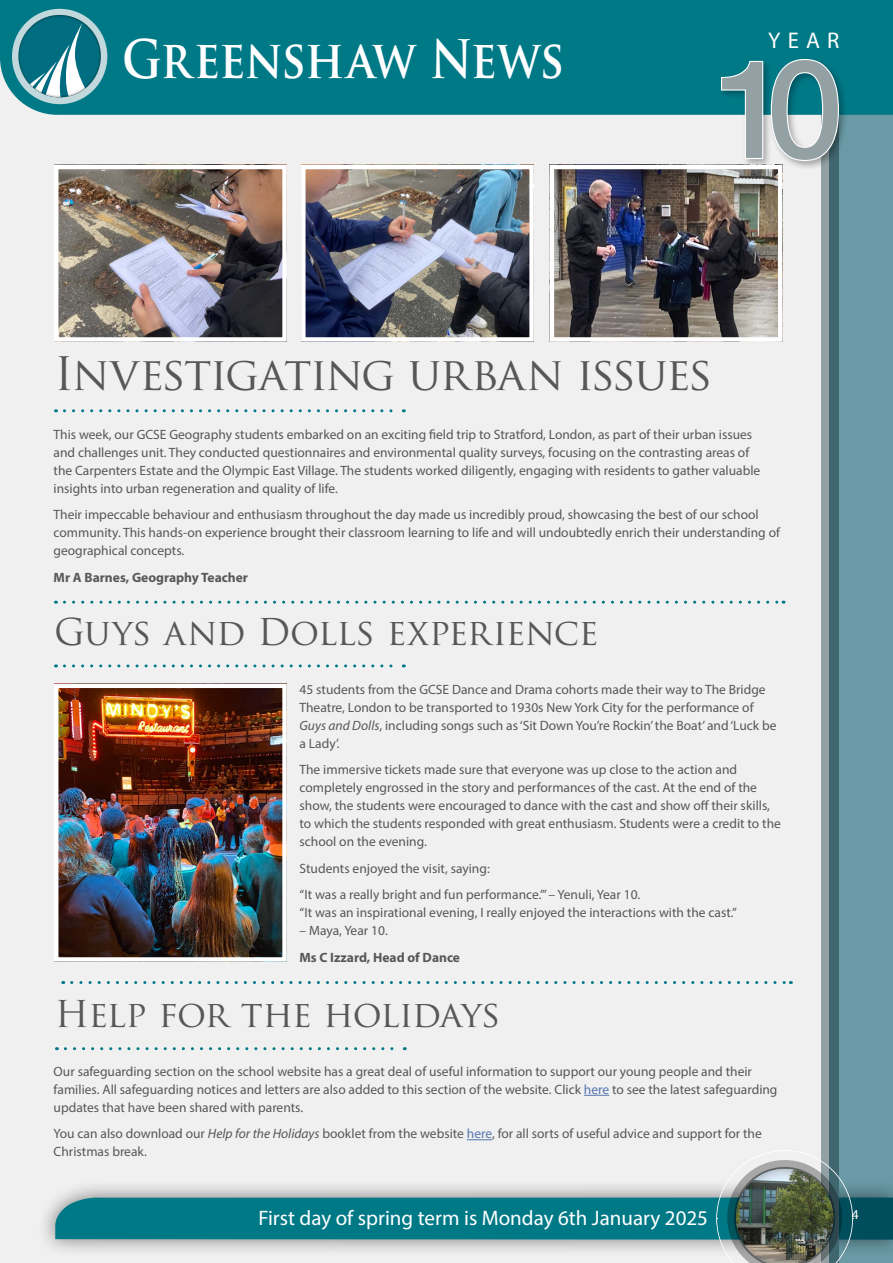
<style>
.page{position:relative;width:893px;height:1263px;background:#f0f0f1}
.page>*{position:absolute;margin:0;border:0;box-sizing:border-box;transform-origin:0 0}
.t1{font:700 51.75px "Trajan Pro";letter-spacing:-.015em;color:#fff;scale:.87 1}
.t2{font:45px "Trajan Pro";letter-spacing:-.04em;color:#575756}
.t3{font:36px "Trajan Pro";letter-spacing:-.02em;color:#575756}
.t4{font:22.8px "Myriad Pro";color:#fff}
.t5{font:21px "Myriad Pro";color:#fff}
.t6{font:13.5px/18px "Myriad Pro";color:#575756}
.t7{font:700 13.5px "Myriad Pro";color:#575756}
.t8{font:13.5px "Myriad Pro";color:#fff}
.s1{font-style:italic}
.s2{color:#5576af}
</style>
<div class="page">
<div style="left:37px;top:1178px;width:856px;height:80px;background:#000;opacity:.5"></div>
<div style="left:822px;top:6px;width:17px;height:1257px;background:#93a1a4"></div>
<svg style="left:829px;top:115px;width:64px;height:1035px;background:#5f8d98"></svg>
<div style="left:0;top:0;width:893px;height:115px;background:#007987"></div>
<div style="left:12px;top:9px;width:95px;height:95px;background:#c1d9dd;border-radius:50%"></div>
<div style="left:6px;top:3px;width:108px;height:95px;background:#000;opacity:.75"></div>
<svg style="left:55px;top:1150px;width:838px;height:113px"></svg>
<div style="left:722px;top:1158px;width:123px;height:105px;background:#000;opacity:.4"></div>
<div style="left:718px;top:56px;width:130px;height:114px;background:#000;opacity:.3"></div>
<svg style="left:720px;top:58px;width:119px;height:104px"></svg>
<svg style="left:64px;top:601px;width:720px;height:3px"></svg>
<svg style="left:72px;top:981px;width:719px;height:3px"></svg>
<svg style="left:64px;top:409px;width:340px;height:3px"></svg>
<svg style="left:64px;top:664px;width:340px;height:3px"></svg>
<img style="left:59px;top:170px;width:223px;height:167px">
<div style="left:54px;top:165px;width:233px;height:177px;border:4px solid #fff"></div>
<img style="left:59px;top:689px;width:223px;height:268px">
<div style="left:54px;top:684px;width:233px;height:278px;border:4px solid #fff"></div>
<img style="left:306px;top:170px;width:223px;height:167px">
<div style="left:301px;top:165px;width:233px;height:177px;border:4px solid #fff"></div>
<img style="left:555px;top:170px;width:222px;height:167px">
<div style="left:550px;top:165px;width:232px;height:177px;border:4px solid #fff"></div>
<svg style="left:65px;top:1047px;width:340px;height:3px"></svg>
<svg style="left:584px;top:1095px;width:25px;height:1px"></svg>
<svg style="left:467px;top:1139px;width:25px;height:1px"></svg>
<h1 class="t1" style="left:122px;top:27px;width:509px">Greenshaw News</h1>
<h3 class="t4" style="left:768px;top:26px;width:73px">YEAR</h3>
<h2 class="t2" style="left:54px;top:345px;width:660px">Investigating urban issues</h2>
<p class="t6" style="left:54px;top:425px;width:708px">This week, our GCSE Geography students embarked on an exciting field trip to Stratford, London, as part of their urban issues and challenges unit. They conducted questionnaires and environmental quality surveys, focusing on the contrasting areas of the Carpenters Estate and the Olympic East Village. The students worked diligently, engaging with residents to gather valuable insights into urban regeneration and quality of life.</p>
<p class="t6" style="left:54px;top:505px;width:728px">Their impeccable behaviour and enthusiasm throughout the day made us incredibly proud, showcasing the best of our school community. This hands-on experience brought their classroom learning to life and will undoubtedly enrich their understanding of geographical concepts.</p>
<p class="t7" style="left:54px;top:568px;width:196px">Mr A Barnes, Geography Teacher</p>
<h3 class="t3" style="left:54px;top:609px;width:546px">Guys and Dolls experience</h3>
<p class="t6" style="left:300px;top:680px;width:478px">45 students from the GCSE Dance and Drama cohorts made their way to The Bridge Theatre, London to be transported to 1930s New York City for the performance of <span class="s1">Guys and Dolls</span>, including songs such as ‘Sit Down You’re Rockin’ the Boat’ and ‘Luck be a Lady’.</p>
<p class="t6" style="left:300px;top:760px;width:483px">The immersive tickets made sure that everyone was up close to the action and completely engrossed in the story and performances of the cast. At the end of the show, the students were encouraged to dance with the cast and show off their skills, to which the students responded with great enthusiasm. Students were a credit to the school on the evening.</p>
<p class="t6" style="left:300px;top:855px;width:342px;line-height:26.5px">Students enjoyed the visit, saying:<br>“It was a really bright and fun performance.”’ – Yenuli, Year 10.</p>
<p class="t6" style="left:300px;top:903px;width:439px">“It was an inspirational evening, I really enjoyed the interactions with the cast.”</p>
<p class="t6" style="left:300px;top:921px;width:90px">– Maya, Year 10.</p>
<p class="t7" style="left:300px;top:948px;width:162px">Ms C Izzard, Head of Dance</p>
<h3 class="t3" style="left:55px;top:991px;width:447px">Help for the holidays</h3>
<p class="t6" style="left:54px;top:1062px;width:725px">Our safeguarding section on the school website has a great deal of useful information to support our young people and their families. All safeguarding notices and letters are also added to this section of the website. Click <span class="s2">here</span> to see the latest safeguarding updates that have been shared with parents.</p>
<p class="t6" style="left:54px;top:1125px;width:710px">You can also download our <span class="s1">Help for the Holidays</span> booklet from the website <span class="s2">here</span>, for all sorts of useful advice and support for the<br>Christmas break.</p>
<h3 class="t5" style="left:258px;top:1205px;width:451px">First day of spring term is Monday 6th January 2025</h3>
<p class="t8" style="left:852px;top:1206px;width:8px">4</p>
</div>
